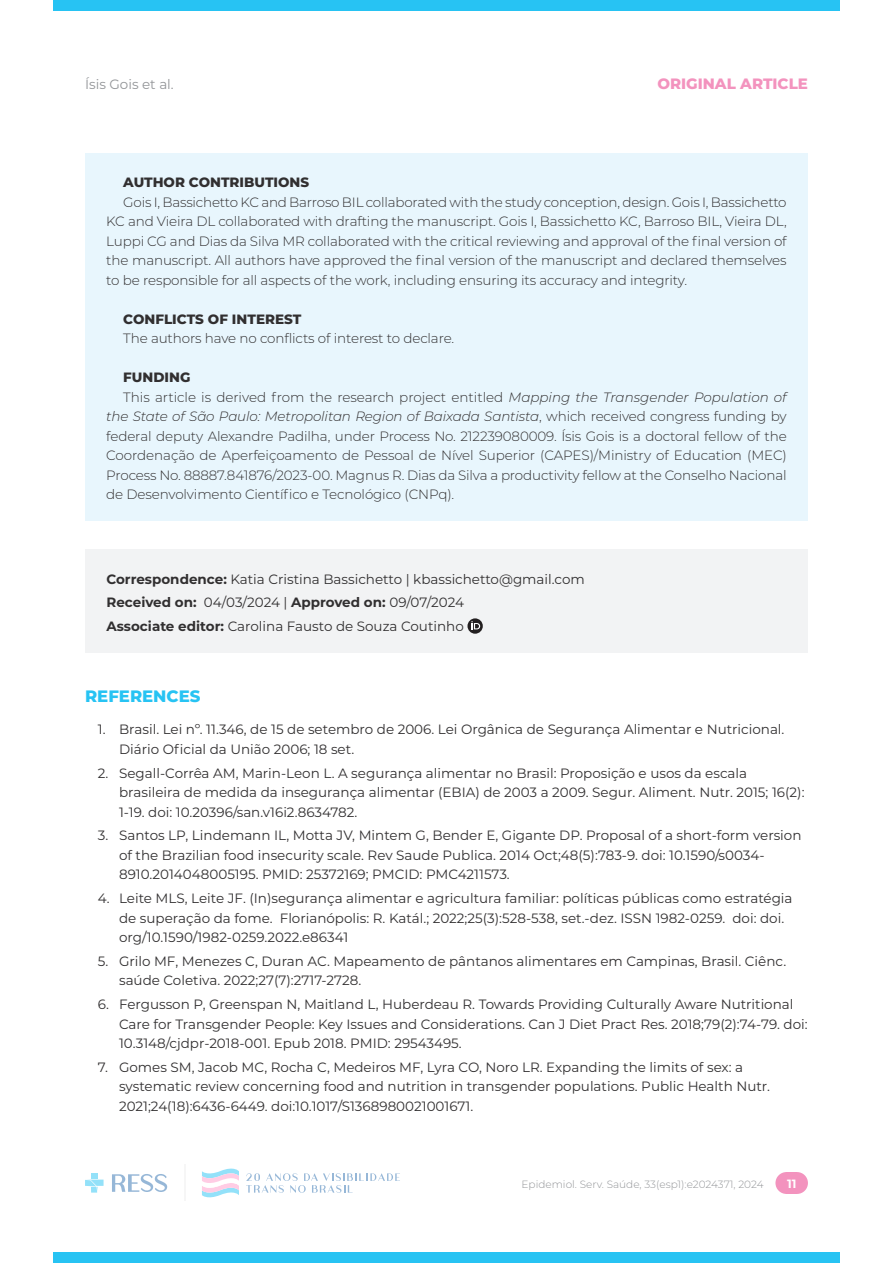
<style>
.page{position:relative;width:893px;height:1263px;background:#fff}
.page>*{position:absolute;margin:0;border:0;box-sizing:border-box;transform-origin:0 0}
.subtitulo{font:800 16.5px "Montserrat";color:#27c3f3}
.t1{font:800 15px "Montserrat";color:#f393be}
.correspondencia{font:13.5px/19.5px "Montserrat";color:#312f30}
.financiamento{font:300 13.5px/19.5px "Montserrat";letter-spacing:-.01em;color:#312f30;text-align:justify}
.contribuicoes{font:300 13.5px/19.5px "Montserrat";letter-spacing:-.01em;color:#312f30;text-align:justify}
.contribuicao_titulo{font:800 13.5px "Montserrat";color:#312f30}
.conflitos{font:300 13.5px "Montserrat";letter-spacing:-.01em;color:#312f30}
.correspondencia-2{font:700 13.5px "Montserrat";color:#312f30}
.t2{font:13.5px "Montserrat";color:#939598}
.t3{font:700 12px "Montserrat";color:#fff}
.t4{font:300 10.5px "Montserrat";color:#939598}
.s1{font-style:italic}
.s2{font-weight:700}
.s3{font-weight:400}
</style>
<div class="page">
<div style="left:53px;top:0;width:787px;height:11px;background:#27c3f3"></div>
<div style="left:53px;top:1252px;width:787px;height:11px;background:#27c3f3"></div>
<div style="left:775px;top:1172px;width:22px;height:22px;background:#f393be;border-radius:50%"></div>
<div style="left:786px;top:1172px;width:22px;height:22px;background:#f393be;border-radius:50%"></div>
<div style="left:786px;top:1172px;width:11px;height:22px;background:#f393be"></div>
<hr style="left:184px;top:1164px;width:1px;height:37px;background:#ededed">
<svg style="left:85px;top:1173px;width:19px;height:19px"></svg>
<svg style="left:112px;top:1174px;width:55px;height:18px"></svg>
<svg style="left:202px;top:1168px;width:37px;height:30px"></svg>
<svg style="left:246px;top:1173px;width:154px;height:20px"></svg>
<div style="left:85px;top:153px;width:723px;height:368px;background:#e8f6fd"></div>
<div style="left:85px;top:549px;width:723px;height:103px;background:#f2f3f4"></div>
<svg style="left:467px;top:618px;width:16px;height:16px"></svg>
<svg style="left:471px;top:621px;width:9px;height:8px"></svg>
<p class="t2" style="left:85px;top:75px;width:90px">Ísis Gois et al.</p>
<p class="t1" style="left:657px;top:73px;width:152px">ORIGINAL ARTICLE</p>
<p class="contribuicao_titulo" style="left:123px;top:173px;width:187px">AUTHOR CONTRIBUTIONS</p>
<p class="contribuicoes" style="left:106px;top:192px;width:682px;text-indent:17px">Gois I, Bassichetto KC and Barroso BIL collaborated with the study conception, design. Gois I, Bassichetto KC and Vieira DL collaborated with drafting the manuscript. Gois I, Bassichetto KC, Barroso BIL, Vieira DL, Luppi CG and Dias da Silva MR collaborated with the critical reviewing and approval of the final version of the manuscript. All authors have approved the final version of the manuscript and declared themselves to be responsible for all aspects of the work, including ensuring its accuracy and integrity.</p>
<p class="contribuicao_titulo" style="left:123px;top:309px;width:179px">CONFLICTS OF INTEREST</p>
<p class="conflitos" style="left:123px;top:329px;width:332px">The authors have no conflicts of interest to declare.</p>
<p class="contribuicao_titulo" style="left:123px;top:368px;width:69px">FUNDING</p>
<p class="financiamento" style="left:106px;top:387px;width:682px;text-indent:17px">This article is derived from the research project entitled <span class="s1">Mapping the Transgender Population of the State of São Paulo: Metropolitan Region of Baixada Santista</span>, which received congress funding by federal deputy Alexandre Padilha, under Process No. 212239080009. Ísis Gois is a doctoral fellow of the Coordenação de Aperfeiçoamento de Pessoal de Nível Superior (CAPES)/Ministry of Education (MEC)<br>Process No. 88887.841876/2023-00. Magnus R. Dias da Silva a productivity fellow at the Conselho Nacional de Desenvolvimento Científico e Tecnológico (CNPq).</p>
<p class="correspondencia" style="left:106px;top:569px;width:480px"><span class="s2">Correspondence:</span> Katia Cristina Bassichetto | kbassichetto@gmail.com</p>
<p class="correspondencia-2" style="left:106px;top:593px;width:359px">Received on: <span class="s3">04/03/2024 |</span> Approved on: <span class="s3">09/07/2024</span></p>
<p class="correspondencia" style="left:106px;top:616px;width:359px"><span class="s2">Associate editor:</span> Carolina Fausto de Souza Coutinho</p>
<p class="subtitulo" style="left:85px;top:684px;width:117px">REFERENCES</p>
<p class="correspondencia" style="left:119px;top:719px;width:667px;text-indent:-21px">1. Brasil. Lei nº. 11.346, de 15 de setembro de 2006. Lei Orgânica de Segurança Alimentar e Nutricional.<br>Diário Oficial da União 2006; 18 set.</p>
<p class="correspondencia" style="left:119px;top:762px;width:687px;text-indent:-21px">2. Segall-Corrêa AM, Marin-Leon L. A segurança alimentar no Brasil: Proposição e usos da escala brasileira de medida da insegurança alimentar (EBIA) de 2003 a 2009. Segur. Aliment. Nutr. 2015; 16(2):<br>1-19. doi: 10.20396/san.v16i2.8634782.</p>
<p class="correspondencia" style="left:119px;top:825px;width:684px;text-indent:-21px">3. Santos LP, Lindemann IL, Motta JV, Mintem G, Bender E, Gigante DP. Proposal of a short-form version of the Brazilian food insecurity scale. Rev Saude Publica. 2014 Oct;48(5):783-9. doi: 10.1590/s0034-<br>8910.2014048005195. PMID: 25372169; PMCID: PMC4211573.</p>
<p class="correspondencia" style="left:119px;top:888px;width:675px;text-indent:-21px">4. Leite MLS, Leite JF. (In)segurança alimentar e agricultura familiar: políticas públicas como estratégia de superação da fome. Florianópolis: R. Katál.; 2022;25(3):528-538, set.-dez. ISSN 1982-0259. doi: doi. org/10.1590/1982-0259.2022.e86341</p>
<p class="correspondencia" style="left:119px;top:951px;width:669px;text-indent:-21px">5. Grilo MF, Menezes C, Duran AC. Mapeamento de pântanos alimentares em Campinas, Brasil. Ciênc. saúde Coletiva. 2022;27(7):2717-2728.</p>
<p class="correspondencia" style="left:119px;top:994px;width:690px;text-indent:-21px">6. Fergusson P, Greenspan N, Maitland L, Huberdeau R. Towards Providing Culturally Aware Nutritional<br>Care for Transgender People: Key Issues and Considerations. Can J Diet Pract Res. 2018;79(2):74-79. doi:<br>10.3148/cjdpr-2018-001. Epub 2018. PMID: 29543495.</p>
<p class="correspondencia" style="left:119px;top:1057px;width:652px;text-indent:-21px">7. Gomes SM, Jacob MC, Rocha C, Medeiros MF, Lyra CO, Noro LR. Expanding the limits of sex: a systematic review concerning food and nutrition in transgender populations. Public Health Nutr.<br>2021;24(18):6436-6449. doi:10.1017/S1368980021001671.</p>
<p class="t4" style="left:522px;top:1177px;width:244px">Epidemiol. Serv. Saúde, 33(esp1):e2024371, 2024</p>
<p class="t3" style="left:787px;top:1175px;width:11px">11</p>
</div>
